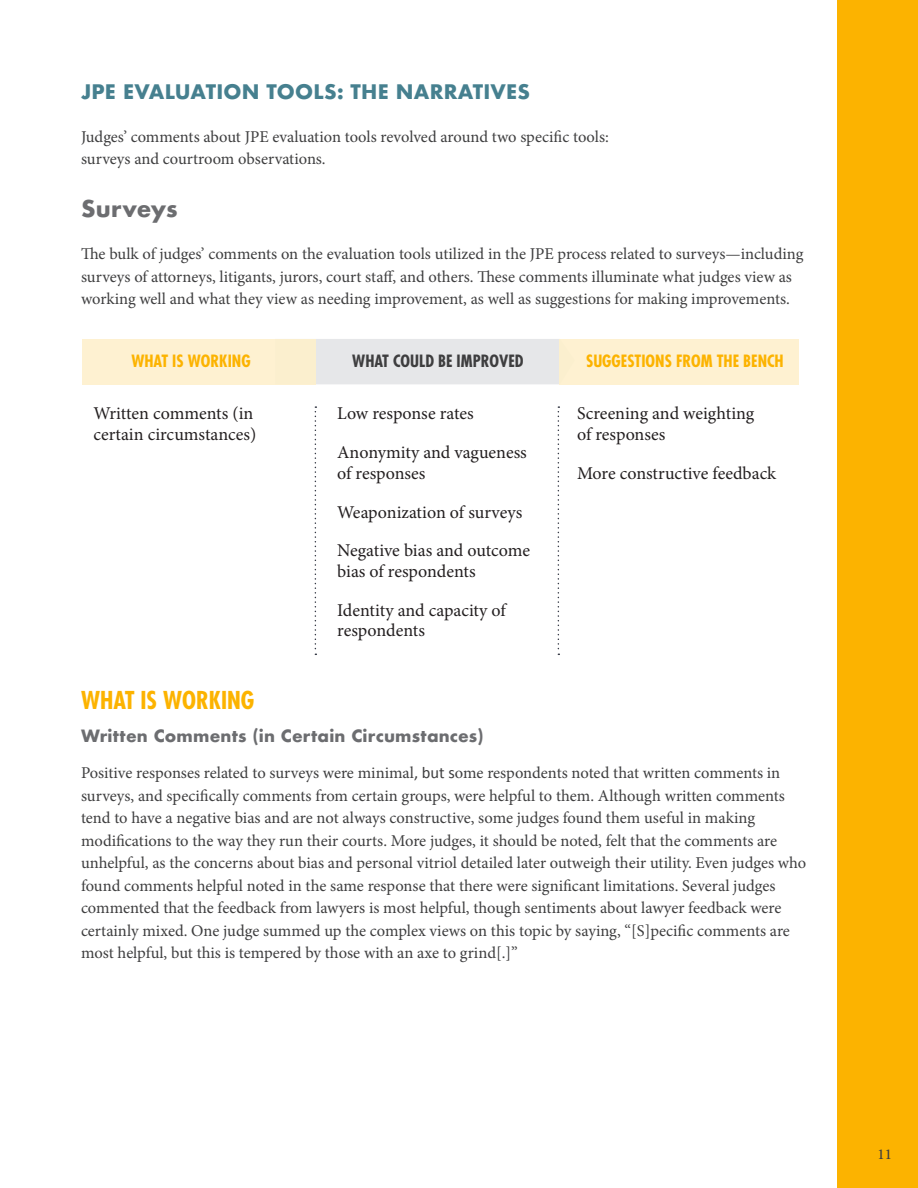
<style>
.page{position:relative;width:918px;height:1188px;background:#fff}
.page>*{position:absolute;margin:0;border:0;box-sizing:border-box;transform-origin:0 0}
.t1{font:700 condensed 24px "Futura Std";color:#fcb300}
.H2_Subhead{font:700 22.5px "Futura";color:#6c6d70}
.H3_Subhead{font:700 19.5px "Futura";letter-spacing:.01em;color:#46808f}
.t2{font:18px/20.7px "Minion Pro";letter-spacing:-.01em;color:#231f20}
.Body{font:16.5px/22.5px "Minion Pro";letter-spacing:-.01em;color:#3e3e3f}
.H3_Subhead-2{font:16.5px/22.5px "Minion Pro";color:#3e3e3f}
.H5_Smallest_Sub{font:700 16.5px "Futura";letter-spacing:.01em;color:#6c6d70}
.Body-2{font:700 condensed 16.5px "Futura Std";color:#fcb300}
.Body-3{font:700 condensed 16.5px "Futura Std";color:#3e3e3f}
.t3{font:500 15px "Minion Pro";color:#3e3e3f}
.s1{font-family:"Calibri"}
</style>
<div class="page">
<div style="left:837px;top:0;width:81px;height:1188px;background:#fcb300"></div>
<svg style="left:315px;top:406px;width:1px;height:249px"></svg>
<svg style="left:558px;top:406px;width:1px;height:249px"></svg>
<div style="left:316px;top:339px;width:243px;height:45px;background:#e6e7e9"></div>
<div style="left:559px;top:339px;width:239px;height:45px;background:#fef0cc"></div>
<div style="left:82px;top:339px;width:234px;height:45px;background:#fef0cc"></div>
<p class="H3_Subhead" style="left:81px;top:77px;width:451px">JPE EVALUATION TOOLS: THE NARRATIVES</p>
<p class="H3_Subhead-2" style="left:81px;top:125px;width:529px">Judges’ comments about JPE evaluation tools revolved around two specific tools: surveys and courtroom observations.</p>
<p class="H2_Subhead" style="left:81px;top:192px;width:98px">Surveys</p>
<p class="Body" style="left:81px;top:243px;width:724px">The bulk of judges’ comments on the evaluation tools utilized in the JPE process related to surveys—including surveys of attorneys, litigants, jurors, court staff, and others. These comments illuminate what judges view as working well and what they view as needing improvement, as well as suggestions for making improvements.</p>
<p class="Body-2" style="left:131px;top:351px;width:121px">WHAT IS WORKING</p>
<p class="Body-3" style="left:352px;top:351px;width:173px">WHAT COULD BE IMPROVED</p>
<p class="Body-2" style="left:586px;top:351px;width:199px">SUGGESTIONS FROM THE BENCH</p>
<p class="t2" style="left:94px;top:403px;width:164px">Written comments (in certain circumstances)</p>
<p class="t2" style="left:337px;top:403px;width:138px">Low response rates</p>
<p class="t2" style="left:337px;top:442px;width:191px">Anonymity and vagueness of responses</p>
<p class="t2" style="left:337px;top:502px;width:187px">Weaponization of surveys</p>
<p class="t2" style="left:337px;top:540px;width:194px">Negative bias and outcome bias of respondents</p>
<p class="t2" style="left:337px;top:600px;width:172px">Identity and capacity of respondents</p>
<p class="t2" style="left:577px;top:403px;width:179px">Screening and weighting of responses</p>
<p class="t2" style="left:577px;top:463px;width:201px">More constructive feedback</p>
<p class="t1" style="left:81px;top:686px;width:175px">WHAT IS WORKING</p>
<p class="H5_Smallest_Sub" style="left:81px;top:724px;width:404px">Written Comments (in Certain Circumstances)</p>
<p class="Body" style="left:81px;top:762px;width:727px">Positive responses related to surveys were minimal<span class="s1">, but s</span>ome respondents noted that written comments in surveys, and specifically comments from certain groups, were helpful to them. Although written comments tend to have a negative bias and are not always constructive, some judges found them useful in making modifications to the way they run their courts. More judges, it should be noted, felt that the comments are unhelpful, as the concerns about bias and personal vitriol detailed later outweigh their utility. Even judges who found comments helpful noted in the same response that there were significant limitations. Several judges commented that the feedback from lawyers is most helpful, though sentiments about lawyer feedback were certainly mixed. One judge summed up the complex views on this topic by saying, “[S]pecific comments are most helpful, but this is tempered by those with an axe to grind[.]”</p>
<p class="t3" style="left:877px;top:1144px;width:16px">11</p>
</div>
